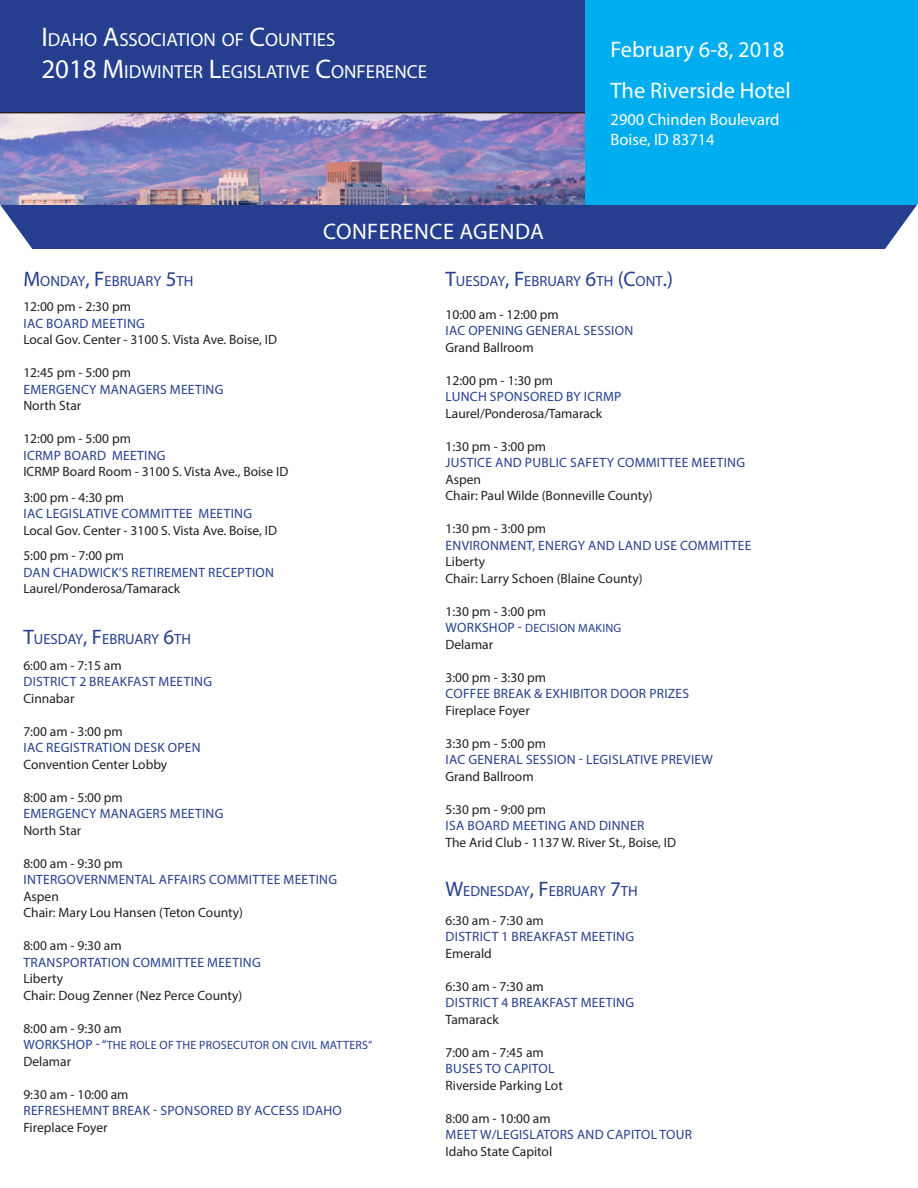
<style>
.page{position:relative;width:918px;height:1188px;background:#fff}
.page>*{position:absolute;margin:0;border:0;box-sizing:border-box;transform-origin:0 0}
.t1{font:22.5px "Myriad Pro";color:#fff}
.t2{font:22.5px "Myriad Pro";letter-spacing:.02em;color:#fff}
.t3{font:18.9px "Myriad Pro";color:#fff}
.t4{font:16.5px "Myriad Pro";color:#fff}
.t5{font:14.7px "Myriad Pro";color:#253f8e}
.t6{font:13.5px/16.5px "Myriad Pro";color:#231f20}
.t7{font:13.5px/16.5px "Myriad Pro";letter-spacing:.02em;color:#253f8e}
.t8{font:13.5px/16.5px "Myriad Pro";letter-spacing:.02em;color:#231f20}
.t9{font:12px "Myriad Pro";letter-spacing:.02em;color:#253f8e}
.s1{font-size:27px}
.s2{font-size:21px}
.s3{color:#253f8e}
.s4{font-size:13.5px}
.s5{color:#231f20}
</style>
<div class="page">
<img style="left:0;top:113px;width:586px;height:92px">
<div style="left:0;top:0;width:586px;height:113px;background:#253f8e"></div>
<div style="left:586px;top:0;width:332px;height:207px;background:#00aeef"></div>
<div style="left:0;top:205px;width:918px;height:44px;background:#253f8e"></div>
<svg style="left:0;top:204px;width:34px;height:45px"></svg>
<svg style="left:885px;top:204px;width:33px;height:45px"></svg>
<p class="t3" style="left:41px;top:28px;width:296px"><span class="s1">I</span>DAHO <span class="s1">A</span>SSOCIATION OF <span class="s1">C</span>OUNTIES</p>
<p class="t3" style="left:41px;top:60px;width:387px"><span class="s1">2018 M</span>IDWI NTER <span class="s1">L</span>EGISLATIVE <span class="s1">C</span>ONFERENCE</p>
<p class="t2" style="left:323px;top:217px;width:222px">CONFERENCE AGENDA</p>
<p class="t1" style="left:611px;top:36px;width:175px">February 6-8, 2018</p>
<p class="t1" style="left:611px;top:76px;width:182px">The Riverside Hotel</p>
<p class="t4" style="left:611px;top:109px;width:171px">2900 Chinden Boulevard</p>
<p class="t4" style="left:611px;top:129px;width:106px">Boise, ID 83714</p>
<p class="t5" style="left:23px;top:272px;width:172px"><span class="s2">M</span>ONDAY<span class="s2">, F</span>EBRUARY <span class="s2">5</span>TH</p>
<p class="t6" style="left:23px;top:298px;width:109px">12:00 pm - 2:30 pm</p>
<p class="t7" style="left:24px;top:315px;width:123px">IAC BOARD MEETING</p>
<p class="t6" style="left:23px;top:331px;width:255px">Local Gov. Center - 3100 S. Vista Ave. Boise, ID</p>
<p class="t6" style="left:23px;top:364px;width:109px">12:45 pm - 5:00 pm</p>
<p class="t7" style="left:24px;top:381px;width:201px">EMERGENCY MANAGERS MEETING</p>
<p class="t6" style="left:23px;top:397px;width:59px">North Star</p>
<p class="t6" style="left:23px;top:430px;width:267px">12:00 pm - 5:00 pm<br><span class="s3">ICRMP BOARD MEETING<br></span>ICRMP Board Room - 3100 S. Vista Ave., Boise ID</p>
<p class="t6" style="left:23px;top:489px;width:255px">3:00 pm - 4:30 pm<br><span class="s3">IAC LEGISLATIVE COMMITTEE MEETING<br></span>Local Gov. Center - 3100 S. Vista Ave. Boise, ID</p>
<p class="t6" style="left:23px;top:547px;width:252px">5:00 pm - 7:00 pm<br><span class="s3">DAN CHADWICK’S RETIREMENT RECEPTION<br></span>Laurel/Ponderosa/Tamarack</p>
<p class="t5" style="left:23px;top:630px;width:169px"><span class="s2">T</span>UESDAY<span class="s2">, F</span>EBRUARY <span class="s2">6</span>TH</p>
<p class="t6" style="left:23px;top:657px;width:100px">6:00 am - 7:15 am</p>
<p class="t7" style="left:24px;top:673px;width:190px">DISTRICT 2 BREAKFAST MEETING</p>
<p class="t6" style="left:23px;top:690px;width:53px">Cinnabar</p>
<p class="t6" style="left:23px;top:723px;width:101px">7:00 am - 3:00 pm</p>
<p class="t7" style="left:24px;top:739px;width:179px">IAC REGISTRATION DESK OPEN</p>
<p class="t6" style="left:23px;top:756px;width:145px">Convention Center Lobby</p>
<p class="t6" style="left:23px;top:789px;width:101px">8:00 am - 5:00 pm</p>
<p class="t7" style="left:24px;top:805px;width:201px">EMERGENCY MANAGERS MEETING</p>
<p class="t6" style="left:23px;top:822px;width:59px">North Star</p>
<p class="t6" style="left:23px;top:855px;width:101px">8:00 am - 9:30 pm</p>
<p class="t7" style="left:24px;top:871px;width:315px">INTERGOVERNMENTAL AFFAIRS COMMITTEE MEETING</p>
<p class="t6" style="left:23px;top:888px;width:37px">Aspen</p>
<p class="t6" style="left:23px;top:904px;width:221px">Chair: Mary Lou Hansen (Teton County)</p>
<p class="t6" style="left:23px;top:937px;width:100px">8:00 am - 9:30 am</p>
<p class="t7" style="left:24px;top:954px;width:239px">TRANSPORTATION COMMITTEE MEETING</p>
<p class="t6" style="left:23px;top:970px;width:41px">Liberty</p>
<p class="t6" style="left:23px;top:987px;width:220px">Chair: Doug Zenner (Nez Perce County)</p>
<p class="t6" style="left:23px;top:1020px;width:100px">8:00 am - 9:30 am</p>
<p class="t9" style="left:24px;top:1038px;width:350px"><span class="s4">WORKSHOP - “</span>THE ROLE OF THE PROSECUTOR ON CIVIL MATTERS”</p>
<p class="t6" style="left:23px;top:1053px;width:49px">Delamar</p>
<p class="t6" style="left:23px;top:1086px;width:107px">9:30 am - 10:00 am</p>
<p class="t7" style="left:24px;top:1102px;width:320px">REFRESHEMNT BREAK - SPONSORED BY ACCESS IDAHO</p>
<p class="t6" style="left:23px;top:1119px;width:86px">Fireplace Foyer</p>
<p class="t5" style="left:446px;top:272px;width:229px"><span class="s2">T</span>UESDAY<span class="s2">, F</span>EBRUARY <span class="s2">6</span>TH <span class="s2">(C</span>ONT<span class="s2">.)</span></p>
<p class="t8" style="left:446px;top:306px;width:189px">10:00 am - 12:00 pm<br><span class="s3">IAC OPENING GENERAL SESSION<br></span>Grand Ballroom</p>
<p class="t6" style="left:446px;top:372px;width:109px">12:00 pm - 1:30 pm</p>
<p class="t7" style="left:446px;top:388px;width:177px">LUNCH SPONSORED BY ICRMP</p>
<p class="t6" style="left:446px;top:405px;width:158px">Laurel/Ponderosa/Tamarack</p>
<p class="t6" style="left:446px;top:438px;width:102px">1:30 pm - 3:00 pm</p>
<p class="t7" style="left:446px;top:454px;width:301px">JUSTICE AND PUBLIC SAFETY COMMITTEE MEETING</p>
<p class="t6" style="left:446px;top:471px;width:37px">Aspen</p>
<p class="t6" style="left:446px;top:487px;width:209px">Chair: Paul Wilde (Bonneville County)</p>
<p class="t6" style="left:446px;top:520px;width:102px">1:30 pm - 3:00 pm</p>
<p class="t7" style="left:446px;top:537px;width:307px">ENVIRONMENT, ENERGY AND LAND USE COMMITTEE</p>
<p class="t6" style="left:446px;top:553px;width:41px">Liberty</p>
<p class="t6" style="left:446px;top:570px;width:199px">Chair: Larry Schoen (Blaine County)</p>
<p class="t6" style="left:446px;top:603px;width:102px">1:30 pm - 3:00 pm</p>
<p class="t9" style="left:446px;top:621px;width:177px"><span class="s4">WORKSHOP -</span> DECISION MAKING</p>
<p class="t6" style="left:446px;top:636px;width:49px">Delamar</p>
<p class="t7" style="left:446px;top:669px;width:245px"><span class="s5">3:00 pm - 3:30 pm<br></span>COFFEE BREAK &amp; EXHIBITOR DOOR PRIZES<br><span class="s5">Fireplace Foyer</span></p>
<p class="t7" style="left:446px;top:735px;width:269px"><span class="s5">3:30 pm - 5:00 pm<br></span>IAC GENERAL SESSION - LEGISLATIVE PREVIEW<br><span class="s5">Grand Ballroom</span></p>
<p class="t6" style="left:446px;top:801px;width:232px">5:30 pm - 9:00 pm<br><span class="s3">ISA BOARD MEETING AND DINNER<br></span>The Arid Club - 1137 W. River St., Boise, ID</p>
<p class="t5" style="left:446px;top:882px;width:194px"><span class="s2">W</span>EDNESDAY<span class="s2">, F</span>EBRUARY <span class="s2">7</span>TH</p>
<p class="t6" style="left:446px;top:912px;width:100px">6:30 am - 7:30 am</p>
<p class="t7" style="left:446px;top:928px;width:190px">DISTRICT 1 BREAKFAST MEETING</p>
<p class="t6" style="left:446px;top:945px;width:48px">Emerald</p>
<p class="t6" style="left:446px;top:978px;width:100px">6:30 am - 7:30 am</p>
<p class="t7" style="left:446px;top:994px;width:190px">DISTRICT 4 BREAKFAST MEETING</p>
<p class="t6" style="left:446px;top:1011px;width:55px">Tamarack</p>
<p class="t6" style="left:446px;top:1044px;width:100px">7:00 am - 7:45 am</p>
<p class="t7" style="left:446px;top:1060px;width:110px">BUSES TO CAPITOL</p>
<p class="t6" style="left:446px;top:1077px;width:119px">Riverside Parking Lot</p>
<p class="t6" style="left:446px;top:1110px;width:107px">8:00 am - 10:00 am</p>
<p class="t7" style="left:446px;top:1126px;width:248px">MEET W/LEGISLATORS AND CAPITOL TOUR</p>
<p class="t6" style="left:446px;top:1143px;width:108px">Idaho State Capitol</p>
</div>
